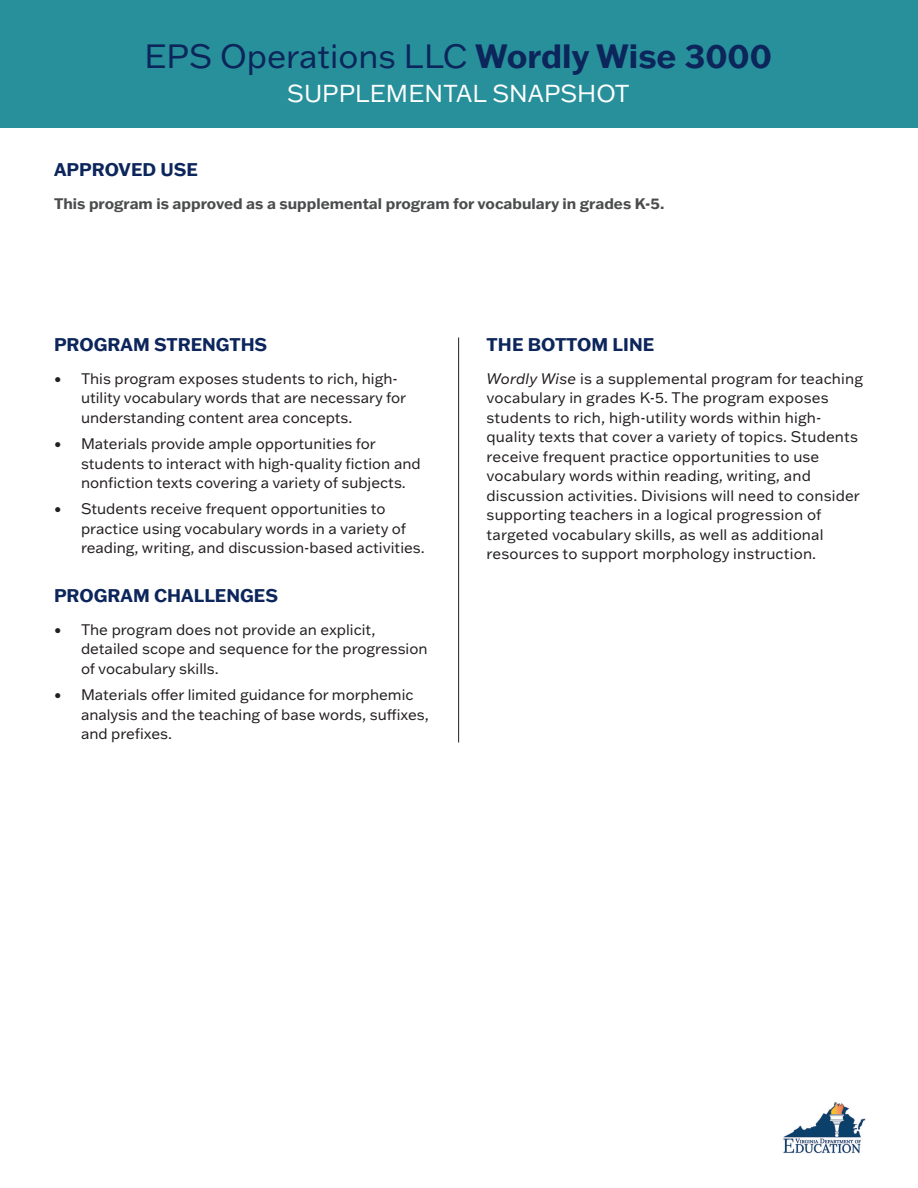
<style>
.page{position:relative;width:918px;height:1188px;background:#fff}
.page>*{position:absolute;margin:0;border:0;box-sizing:border-box;transform-origin:0 0}
.t1{font:33px "Franklin Gothic ATF";color:#0c255b}
.t2{font:24px "Franklin Gothic ATF";color:#fff}
.t3{font:700 18px "Franklin Gothic ATF";color:#0c255b}
.t4{font:15px/19.5px "Franklin Gothic ATF";color:#231f20}
.t5{font:700 15px "Franklin Gothic ATF";color:#4b4c4d}
.s1{font-weight:700}
.s2{font-style:italic}
</style>
<div class="page">
<div style="left:0;top:0;width:918px;height:127px;background:#27909a"></div>
<hr style="left:458px;top:338px;width:1px;height:404px;background:#231f20">
<img style="left:783px;top:1102px;width:83px;height:52px">
<h1 class="t1" style="left:144px;top:34px;width:629px">EPS Operations LLC <span class="s1">Wordly Wise 3000</span></h1>
<h2 class="t2" style="left:287px;top:77px;width:344px">SUPPLEMENTAL SNAPSHOT</h2>
<p class="t3" style="left:54px;top:157px;width:145px">APPROVED USE</p>
<p class="t5" style="left:54px;top:193px;width:612px">This program is approved as a supplemental program for vocabulary in grades K-5.</p>
<p class="t3" style="left:54px;top:332px;width:215px">PROGRAM STRENGTHS</p>
<p class="t4" style="left:81px;top:368px;width:327px;text-indent:-27px">• This program exposes students to rich, high&shy;utility vocabulary words that are necessary for understanding content area concepts.</p>
<p class="t4" style="left:81px;top:433px;width:341px;text-indent:-27px">• Materials provide ample opportunities for students to interact with high-quality fiction and nonfiction texts covering a variety of subjects.</p>
<p class="t4" style="left:81px;top:499px;width:345px;text-indent:-27px">• Students receive frequent opportunities to practice using vocabulary words in a variety of reading, writing, and discussion-based activities.</p>
<p class="t3" style="left:54px;top:583px;width:225px">PROGRAM CHALLENGES</p>
<p class="t4" style="left:81px;top:619px;width:348px;text-indent:-27px">• The program does not provide an explicit, detailed scope and sequence for the progression of vocabulary skills.</p>
<p class="t4" style="left:81px;top:685px;width:349px;text-indent:-27px">• Materials offer limited guidance for morphemic analysis and the teaching of base words, suffixes, and prefixes.</p>
<p class="t3" style="left:487px;top:332px;width:169px">THE BOTTOM LINE</p>
<p class="t4" style="left:487px;top:368px;width:378px"><span class="s2">Wordly Wise</span> is a supplemental program for teaching vocabulary in grades K-5. The program exposes students to rich, high-utility words within high&shy;quality texts that cover a variety of topics. Students receive frequent practice opportunities to use vocabulary words within reading, writing, and discussion activities. Divisions will need to consider supporting teachers in a logical progression of targeted vocabulary skills, as well as additional resources to support morphology instruction.</p>
</div>
